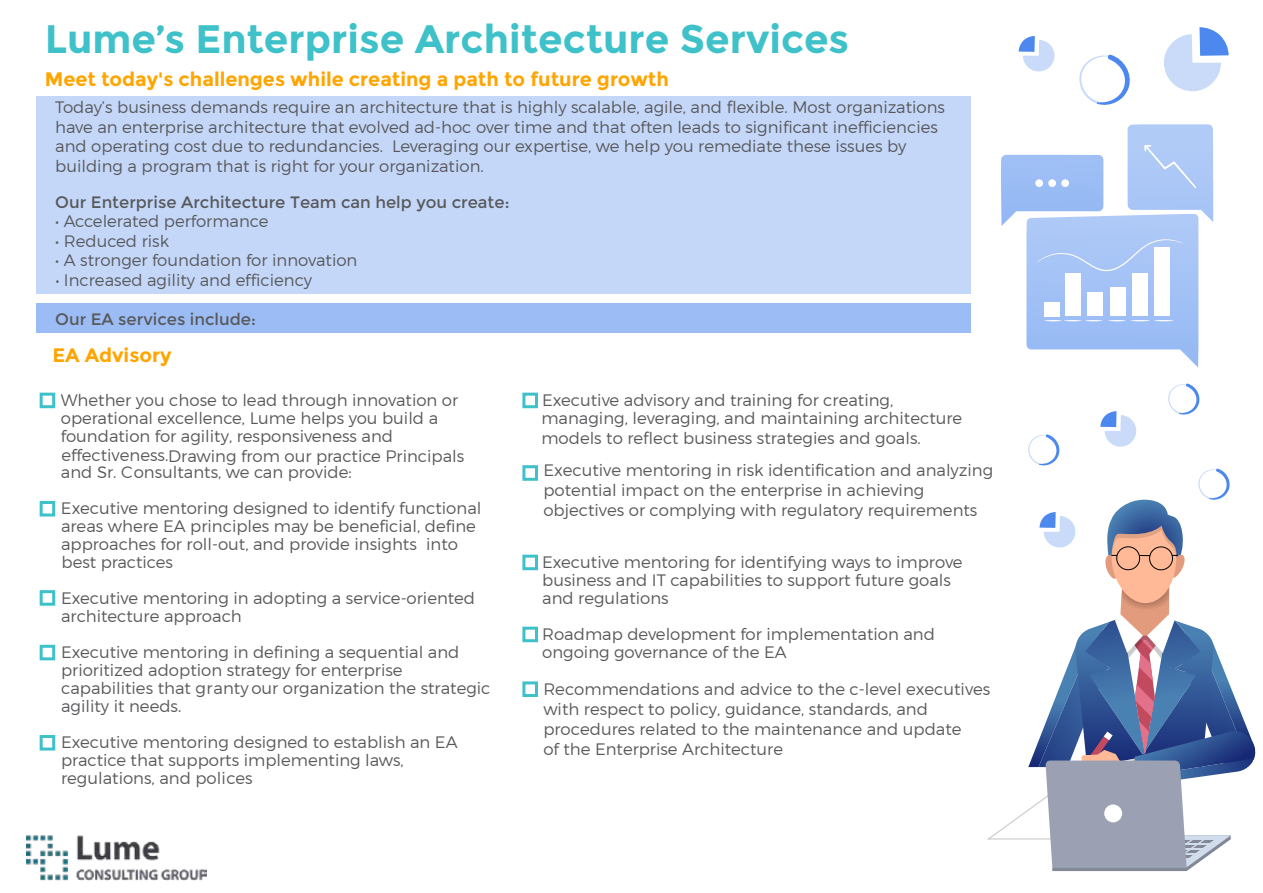
<style>
.page{position:relative;width:1263px;height:893px;background:#fff}
.page>*{position:absolute;margin:0;border:0;box-sizing:border-box;transform-origin:0 0}
.t1{font:700 39.75px "Montserrat";color:#3fc1c9}
.t2{font:700 19.5px "Montserrat";color:#ffa500}
.t3{font:300 16.5px/18px "Montserrat";color:#58595b}
.t4{font:16.5px "Montserrat";color:#58595b}
</style>
<div class="page">
<div style="left:37px;top:304px;width:934px;height:29px;background:#9bbcf4"></div>
<div style="left:37px;top:96px;width:934px;height:197px;background:#c4d7f9"></div>
<svg style="left:1164px;top:27px;width:65px;height:64px"></svg>
<svg style="left:1019px;top:36px;width:35px;height:35px"></svg>
<svg style="left:1001px;top:124px;width:212px;height:243px"></svg>
<svg style="left:1079px;top:54px;width:51px;height:51px"></svg>
<img style="left:26px;top:835px;width:181px;height:46px">
<div style="left:522px;top:393px;width:16px;height:15px;border:3px solid #3fc1c9"></div>
<div style="left:522px;top:465px;width:16px;height:16px;border:3px solid #3fc1c9"></div>
<div style="left:522px;top:555px;width:16px;height:15px;border:3px solid #3fc1c9"></div>
<div style="left:522px;top:627px;width:16px;height:15px;border:3px solid #3fc1c9"></div>
<div style="left:522px;top:681px;width:16px;height:16px;border:3px solid #3fc1c9"></div>
<div style="left:40px;top:393px;width:15px;height:15px;border:3px solid #3fc1c9"></div>
<div style="left:40px;top:501px;width:15px;height:15px;border:3px solid #3fc1c9"></div>
<div style="left:40px;top:590px;width:15px;height:16px;border:3px solid #3fc1c9"></div>
<div style="left:40px;top:645px;width:15px;height:15px;border:3px solid #3fc1c9"></div>
<div style="left:40px;top:735px;width:15px;height:15px;border:3px solid #3fc1c9"></div>
<svg style="left:987px;top:383px;width:269px;height:488px"></svg>
<div style="left:1104px;top:804px;width:18px;height:18px;background:#fff;border-radius:50%"></div>
<h1 class="t1" style="left:45px;top:16px;width:806px">Lume’s Enterprise Architecture Services</h1>
<p class="t2" style="left:45px;top:67px;width:626px">Meet today's challenges while creating a path to future growth</p>
<p class="t3" style="left:55px;top:97px;width:891px;line-height:19.5px">Today’s business demands require an architecture that is highly scalable, agile, and flexible. Most organizations have an enterprise architecture that evolved ad-hoc over time and that often leads to significant inefficiencies and operating cost due to redundancies. Leveraging our expertise, we help you remediate these issues by building a program that is right for your organization.</p>
<p class="t4" style="left:55px;top:192px;width:456px">Our Enterprise Architecture Team can help you create:</p>
<p class="t3" style="left:55px;top:212px;width:215px">• Accelerated performance</p>
<p class="t3" style="left:55px;top:232px;width:115px">• Reduced risk</p>
<p class="t3" style="left:55px;top:251px;width:304px">• A stronger foundation for innovation</p>
<p class="t3" style="left:55px;top:271px;width:258px">• Increased agility and efficiency</p>
<p class="t4" style="left:55px;top:309px;width:202px">Our EA services include:</p>
<p class="t2" style="left:52px;top:343px;width:121px">EA Advisory</p>
<p class="t3" style="left:61px;top:391px;width:399px">Whether you chose to lead through innovation or operational excellence, Lume helps you build a foundation for agility, responsiveness and</p>
<p class="t3" style="left:61px;top:447px;width:405px;line-height:16.5px">effectiveness.Drawing from our practice Principals and Sr. Consultants, we can provide:</p>
<p class="t3" style="left:61px;top:499px;width:422px">Executive mentoring designed to identify functional areas where EA principles may be beneficial, define approaches for roll-out, and provide insights into best practices</p>
<p class="t3" style="left:61px;top:589px;width:416px">Executive mentoring in adopting a service-oriented architecture approach</p>
<p class="t3" style="left:61px;top:643px;width:431px">Executive mentoring in defining a sequential and prioritized adoption strategy for enterprise capabilities that grant y our organization the strategic agility it needs.</p>
<p class="t3" style="left:61px;top:733px;width:398px">Executive mentoring designed to establish an EA practice that supports implementing laws, regulations, and polices</p>
<p class="t3" style="left:541px;top:391px;width:422px">Executive advisory and training for creating, managing, leveraging, and maintaining architecture</p>
<p class="t3" style="left:541px;top:422px;width:453px;line-height:32.2px">models to reflect business strategies and goals.<br>Executive mentoring in risk identification and analyzing</p>
<p class="t3" style="left:543px;top:480px;width:435px;line-height:19.8px">potential impact on the enterprise in achieving objectives or complying with regulatory requirements</p>
<p class="t3" style="left:542px;top:553px;width:422px">Executive mentoring for identifying ways to improve business and IT capabilities to support future goals and regulations</p>
<p class="t3" style="left:542px;top:625px;width:394px">Roadmap development for implementation and ongoing governance of the EA</p>
<p class="t3" style="left:543px;top:679px;width:448px;line-height:19.8px">Recommendations and advice to the c-level executives with respect to policy, guidance, standards, and procedures related to the maintenance and update<br>of the Enterprise Architecture</p>
</div>
